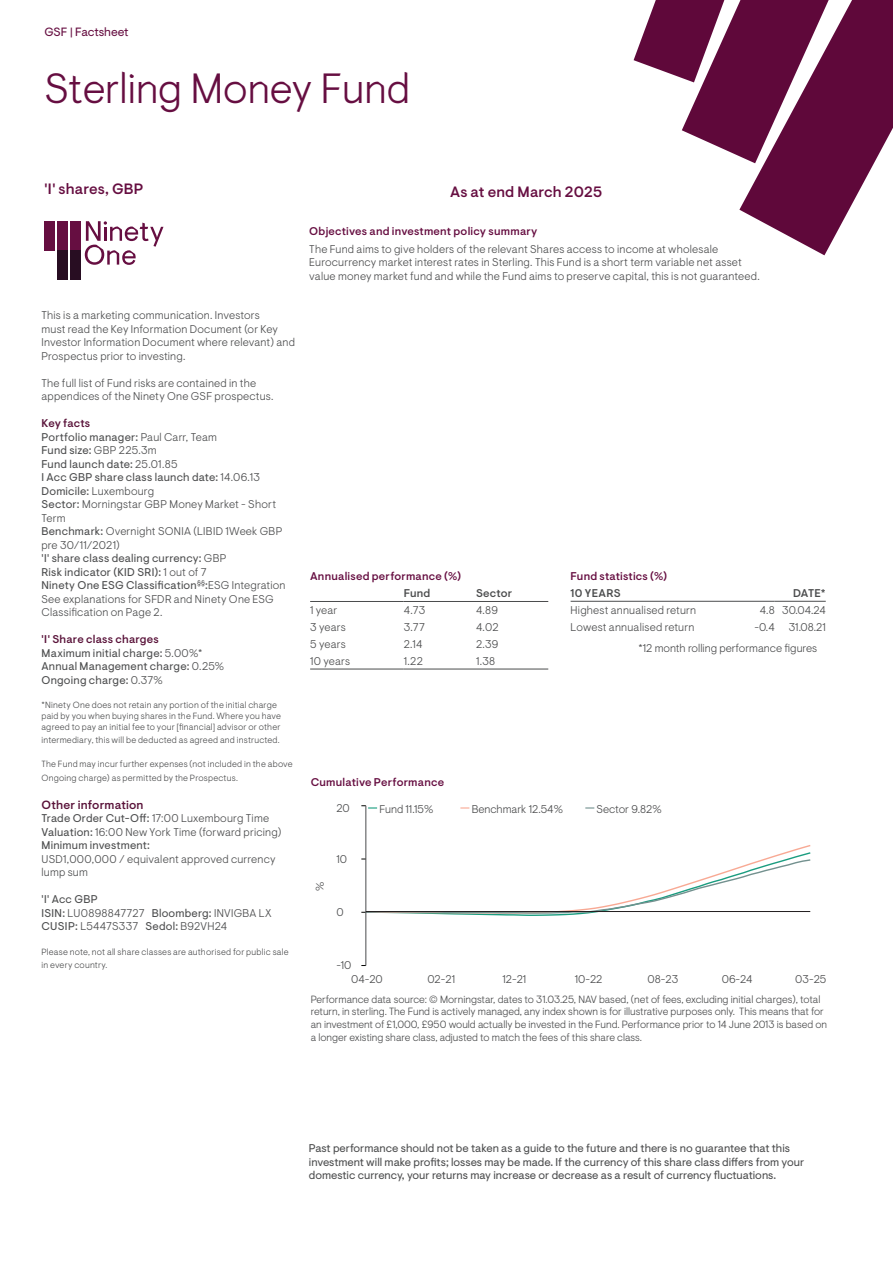
<style>
.page{position:relative;width:893px;height:1263px;background:#fff}
.page>*{position:absolute;margin:0;border:0;box-sizing:border-box;transform-origin:0 0}
.t1{font:300 42px "Ninety One Visuelt Display";color:#660e41}
.t2{font:500 15px "Ninety One Visuelt";letter-spacing:.01em;color:#660e41}
.t3{font:500 12px "Ninety One Visuelt";letter-spacing:.015em;color:#591239}
.t4{font:12px "Ninety One Visuelt";color:#660e41}
.t5{font:300 11.25px/13.5px "Ninety One Visuelt";letter-spacing:.015em;color:#4b4c4d}
.t6{font:11.25px/13.5px "Ninety One Visuelt";color:#4b4c4d}
.t7{font:500 11.25px "Ninety One Visuelt";letter-spacing:.02em;color:#660e41}
.t8{font:11.25px/13.5px "Ninety One Visuelt";letter-spacing:.02em;color:#4b4c4d}
.t9{font:500 11.25px "Ninety One Visuelt";letter-spacing:.02em;color:#4b4c4d}
.t10{font:300 11.25px "Ninety One Visuelt";letter-spacing:-.005em;color:#4b4c4d}
.t11{font:300 10.5px/12.6px "Ninety One Visuelt";color:#4b4c4d}
.t12{font:300 9px/10.8px "Ninety One Visuelt";letter-spacing:.025em;color:#4b4c4d}
.s1{font-weight:500;color:#591239}
.s2{font-weight:400}
.s3{font-weight:300}
</style>
<div class="page">
<hr style="left:571px;top:601px;width:204px;height:1px;background:#4b4c4d">
<hr style="left:775px;top:601px;width:51px;height:1px;background:#4b4c4d">
<hr style="left:310px;top:601px;width:94px;height:1px;background:#4b4c4d">
<hr style="left:404px;top:601px;width:72px;height:1px;background:#4b4c4d">
<hr style="left:476px;top:601px;width:72px;height:1px;background:#4b4c4d">
<hr style="left:310px;top:669px;width:94px;height:1px;background:#4b4c4d">
<hr style="left:404px;top:669px;width:72px;height:1px;background:#4b4c4d">
<hr style="left:476px;top:669px;width:72px;height:1px;background:#4b4c4d">
<svg style="left:361px;top:844px;width:450px;height:73px"></svg>
<svg style="left:361px;top:805px;width:16px;height:3px"></svg>
<hr style="left:366px;top:806px;width:1px;height:159px;background:#4b4c4d">
<hr style="left:366px;top:911px;width:444px;height:1px;background:#231f20">
<svg style="left:634px;top:0;width:259px;height:255px"></svg>
<div style="left:57px;top:221px;width:11px;height:29px;background:#660e41"></div>
<div style="left:44px;top:221px;width:11px;height:29px;background:#660e41"></div>
<div style="left:70px;top:221px;width:11px;height:29px;background:#660e41"></div>
<div style="left:57px;top:250px;width:11px;height:30px;background:#280d22"></div>
<div style="left:70px;top:250px;width:11px;height:30px;background:#280d22"></div>
<svg style="left:85px;top:221px;width:78px;height:44px"></svg>
<p class="t4" style="left:44px;top:25px;width:86px">GSF | Factsheet</p>
<h1 class="t1" style="left:44px;top:64px;width:367px">Sterling Money Fund</h1>
<h2 class="t2" style="left:44px;top:180px;width:101px">'I' shares, GBP</h2>
<h2 class="t2" style="left:450px;top:183px;width:154px">As at end March 2025</h2>
<p class="t5" style="left:41px;top:309px;width:255px">This is a marketing communication. Investors<br>must read the Key Information Document (or Key Investor Information Document where relevant) and Prospectus prior to investing.</p>
<p class="t5" style="left:41px;top:376px;width:234px">The full list of Fund risks are contained in the appendices of the Ninety One GSF prospectus.</p>
<p class="t5" style="left:41px;top:417px;width:246px"><span class="s1">Key facts<br></span><span class="s2">Portfolio manager:</span> Paul Carr, Team<br><span class="s2">Fund size:</span> GBP 225.3m<br><span class="s2">Fund launch date:</span> 25.01.85<br><span class="s2">I Acc GBP share class launch date:</span> 14.06.13<br><span class="s2">Domicile:</span> Luxembourg<br><span class="s2">Sector:</span> Morningstar GBP Money Market - Short<br>Term<br><span class="s2">Benchmark:</span> Overnight SONIA (LIBID 1Week GBP pre 30/11/2021)<br><span class="s2">'I' share class dealing currency:</span> GBP<br><span class="s2">Risk indicator (KID SRI):</span> 1 out of 7<br><span class="s2">Ninety One ESG Classification</span><sup>§§</sup><span class="s2">:</span>ESG Integration<br>See explanations for SFDR and Ninety One ESG<br>Classification on Page 2.</p>
<p class="t8" style="left:41px;top:633px;width:184px"><span class="s1">'I' Share class charges<br></span>Maximum initial charge: <span class="s3">5.00%*<br></span>Annual Management charge: <span class="s3">0.25%<br></span>Ongoing charge: <span class="s3">0.37%</span></p>
<p class="t12" style="left:41px;top:700px;width:241px">*Ninety One does not retain any portion of the initial charge paid by you when buying shares in the Fund. Where you have agreed to pay an initial fee to your [financial] advisor or other</p>
<p class="t12" style="left:41px;top:735px;width:240px">intermediary, this will be deducted as agreed and instructed.</p>
<p class="t12" style="left:41px;top:758px;width:253px;line-height:13.5px">The Fund may incur further expenses (not included in the above<br>Ongoing charge) as permitted by the Prospectus.</p>
<p class="t3" style="left:41px;top:798px;width:104px">Other information</p>
<p class="t5" style="left:41px;top:812px;width:242px"><span class="s2">Trade Order Cut-Off:</span> 17:00 Luxembourg Time<br><span class="s2">Valuation:</span> 16:00 New York Time (forward pricing)<br><span class="s2">Minimum investment:</span></p>
<p class="t5" style="left:41px;top:852px;width:236px">USD1,000,000 / equivalent approved currency lump sum</p>
<p class="t5" style="left:41px;top:893px;width:232px"><span class="s2">'I' Acc GBP<br>ISIN:</span> LU0898847727 <span class="s2">Bloomberg:</span> INVIGBA LX<br><span class="s2">CUSIP:</span> L5447S337 <span class="s2">Sedol:</span> B92VH24</p>
<p class="t12" style="left:41px;top:945px;width:249px;line-height:13.5px">Please note, not all share classes are authorised for public sale in every country.</p>
<p class="t7" style="left:309px;top:224px;width:230px">Objectives and investment policy summary</p>
<p class="t5" style="left:309px;top:242px;width:452px">The Fund aims to give holders of the relevant Shares access to income at wholesale<br>Eurocurrency market interest rates in Sterling. This Fund is a short term variable net asset value money market fund and while the Fund aims to preserve capital, this is not guaranteed.</p>
<p class="t7" style="left:310px;top:570px;width:153px">Annualised performance (%)</p>
<p class="t9" style="left:404px;top:587px;width:28px">Fund</p>
<p class="t9" style="left:476px;top:587px;width:38px">Sector</p>
<p class="t5" style="left:310px;top:604px;width:29px">1 year</p>
<p class="t5" style="left:404px;top:604px;width:23px">4.73</p>
<p class="t5" style="left:476px;top:604px;width:24px">4.89</p>
<p class="t5" style="left:310px;top:621px;width:37px">3 years</p>
<p class="t5" style="left:404px;top:621px;width:23px">3.77</p>
<p class="t5" style="left:476px;top:621px;width:24px">4.02</p>
<p class="t5" style="left:310px;top:637px;width:37px">5 years</p>
<p class="t5" style="left:404px;top:637px;width:20px">2.14</p>
<p class="t5" style="left:476px;top:637px;width:24px">2.39</p>
<p class="t5" style="left:310px;top:654px;width:42px">10 years</p>
<p class="t5" style="left:404px;top:654px;width:21px">1.22</p>
<p class="t5" style="left:476px;top:654px;width:21px">1.38</p>
<p class="t7" style="left:311px;top:776px;width:135px">Cumulative Performance</p>
<p class="t7" style="left:571px;top:569px;width:98px">Fund statistics (%)</p>
<p class="t9" style="left:571px;top:586px;width:52px">10 YEARS</p>
<p class="t9" style="left:793px;top:586px;width:34px">DATE*</p>
<p class="t5" style="left:571px;top:603px;width:127px">Highest annualised return</p>
<p class="t5" style="left:760px;top:603px;width:67px">4.8 30.04.24</p>
<p class="t5" style="left:571px;top:620px;width:125px">Lowest annualised return</p>
<p class="t5" style="left:639px;top:617px;width:189px;line-height:21.1px;text-indent:116px">-0.4 31.08.21 *12 month rolling performance figures</p>
<p class="t5" style="left:337px;top:802px;width:15px">20</p>
<p class="t5" style="left:379px;top:802px;width:55px">Fund 11.15%</p>
<p class="t5" style="left:472px;top:802px;width:93px">Benchmark 12.54%</p>
<p class="t10" style="left:597px;top:802px;width:67px">Sector 9.82%</p>
<p class="t5" style="left:313px;top:891px;width:11px;rotate:-90deg">%</p>
<p class="t5" style="left:337px;top:853px;width:12px">10</p>
<p class="t5" style="left:337px;top:906px;width:9px">0</p>
<p class="t5" style="left:337px;top:958px;width:16px">-10</p>
<p class="t5" style="left:795px;top:972px;width:33px">03-25</p>
<p class="t11" style="left:311px;top:993px;width:518px">Performance data source: © Morningstar, dates to 31.03.25, NAV based, (net of fees, excluding initial charges), total return, in sterling. The Fund is actively managed, any index shown is for illustrative purposes only. This means that for an investment of £1,000, £950 would actually be invested in the Fund. Performance prior to 14 June 2013 is based on a longer existing share class, adjusted to match the fees of this share class.</p>
<p class="t5" style="left:351px;top:972px;width:33px">04-20</p>
<p class="t5" style="left:427px;top:972px;width:29px">02-21</p>
<p class="t5" style="left:502px;top:972px;width:25px">12-21</p>
<p class="t5" style="left:575px;top:972px;width:29px">10-22</p>
<p class="t5" style="left:647px;top:972px;width:32px">08-23</p>
<p class="t5" style="left:722px;top:972px;width:32px">06-24</p>
<p class="t6" style="left:309px;top:1142px;width:497px">Past performance should not be taken as a guide to the future and there is no guarantee that this investment will make profits; losses may be made. If the currency of this share class differs from your domestic currency, your returns may increase or decrease as a result of currency fluctuations.</p>
</div>
